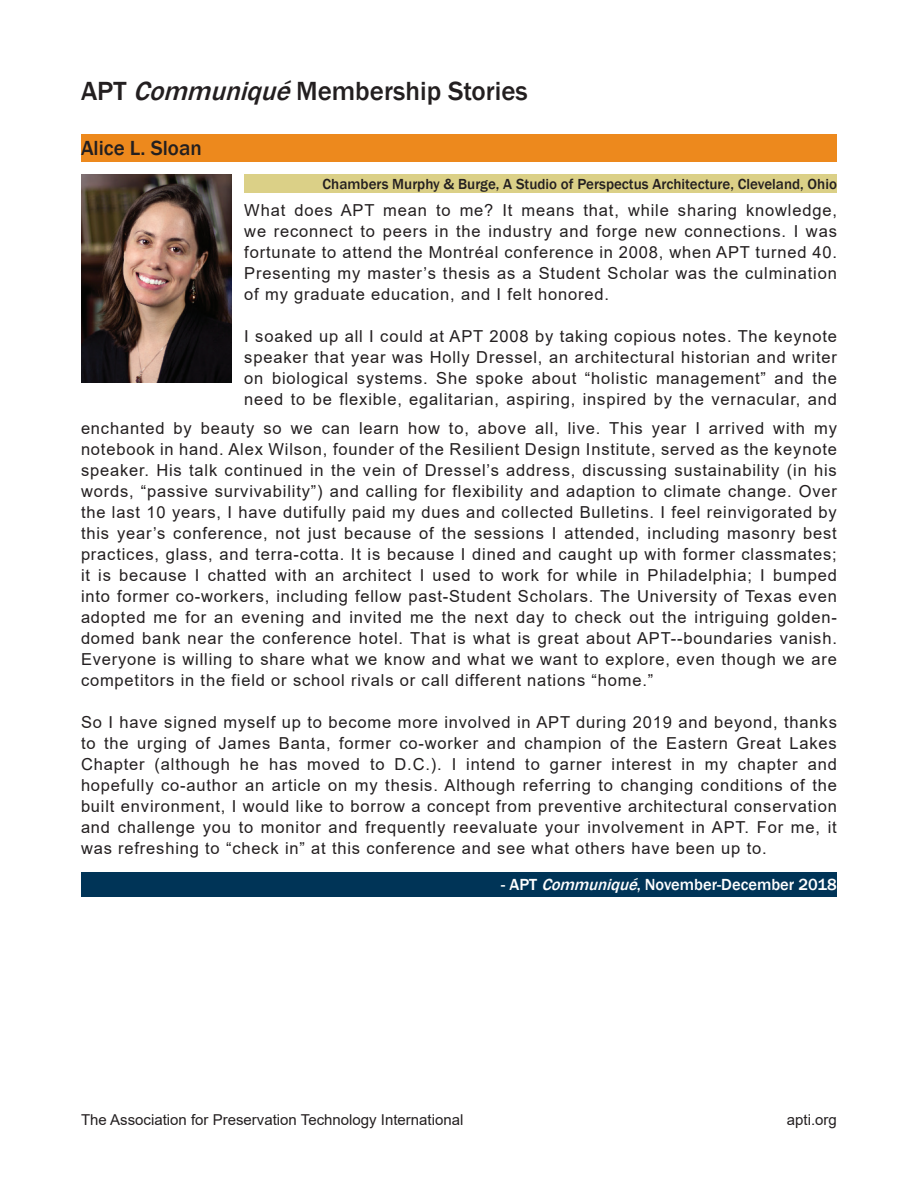
<style>
.page{position:relative;width:918px;height:1188px;background:#fff}
.page>*{position:absolute;margin:0;border:0;box-sizing:border-box;transform-origin:0 0}
.t1{font:500 27px "Franklin Gothic";color:#231f20}
.t2{font:500 21px "Franklin Gothic";color:#231f20}
.t3{font:16.5px/21px "Arial";letter-spacing:.05em;color:#231f20;text-align:justify}
.t4{font:500 16.5px "Franklin Gothic";color:#fff}
.t5{font:500 15px "Franklin Gothic";color:#231f20}
.t6{font:15px "Arial";color:#231f20}
.s1{font-style:italic}
</style>
<div class="page">
<img style="left:81px;top:174px;width:150px;height:209px">
<div style="left:81px;top:873px;width:756px;height:24px;background:#003457"></div>
<div style="left:81px;top:134px;width:756px;height:27px;background:#ed891d"></div>
<div style="left:244px;top:174px;width:593px;height:19px;background:#dbd087"></div>
<h1 class="t1" style="left:81px;top:74px;width:448px">APT <span class="s1">Communiqué</span>Membership Stories</h1>
<p class="t2" style="left:81px;top:135px;width:122px">Alice L. Sloan</p>
<p class="t5" style="left:323px;top:175px;width:516px">Chambers Murphy &amp; Burge, A Studio of Perspectus Architecture, Cleveland, Ohio</p>
<p class="t3" style="left:244px;top:200px;width:594px">What does APT mean to me? It means that, while sharing knowledge, we reconnect to peers in the industry and forge new connections. I was fortunate to attend the Montréal conference in 2008, when APT turned 40.<br>Presenting my master’s thesis as a Student Scholar was the culmination of my graduate education, and I felt honored.</p>
<p class="t3" style="left:244px;top:326px;width:594px">I soaked up all I could at APT 2008 by taking copious notes. The keynote speaker that year was Holly Dressel, an architectural historian and writer on biological systems. She spoke about “holistic management” and the need to be flexible, egalitarian, aspiring, inspired by the vernacular, and</p>
<p class="t3" style="left:81px;top:418px;width:757px">enchanted by beauty so we can learn how to, above all, live. This year I arrived with my notebook in hand. Alex Wilson, founder of the Resilient Design Institute, served as the keynote speaker. His talk continued in the vein of Dressel’s address, discussing sustainability (in his words, “passive survivability”) and calling for flexibility and adaption to climate change. Over the last 10 years, I have dutifully paid my dues and collected Bulletins. I feel reinvigorated by this year’s conference, not just because of the sessions I attended, including masonry best practices, glass, and terra-cotta. It is because I dined and caught up with former classmates; it is because I chatted with an architect I used to work for while in Philadelphia; I bumped into former co-workers, including fellow past-Student Scholars. The University of Texas even adopted me for an evening and invited me the next day to check out the intriguing golden&shy;domed bank near the conference hotel. That is what is great about APT--boundaries vanish.<br>Everyone is willing to share what we know and what we want to explore, even though we are competitors in the field or school rivals or call different nations “home.”</p>
<p class="t3" style="left:81px;top:712px;width:757px">So I have signed myself up to become more involved in APT during 2019 and beyond, thanks to the urging of James Banta, former co-worker and champion of the Eastern Great Lakes Chapter (although he has moved to D.C.). I intend to garner interest in my chapter and hopefully co-author an article on my thesis. Although referring to changing conditions of the built environment, I would like to borrow a concept from preventive architectural conservation and challenge you to monitor and frequently reevaluate your involvement in APT. For me, it was refreshing to “check in” at this conference and see what others have been up to.</p>
<p class="t4" style="left:501px;top:875px;width:337px">- APT <span class="s1">Communiqué</span>, November-December 2018</p>
<p class="t6" style="left:81px;top:1110px;width:384px">The Association for Preservation Technology International</p>
<p class="t6" style="left:787px;top:1110px;width:52px">apti.org</p>
</div>
